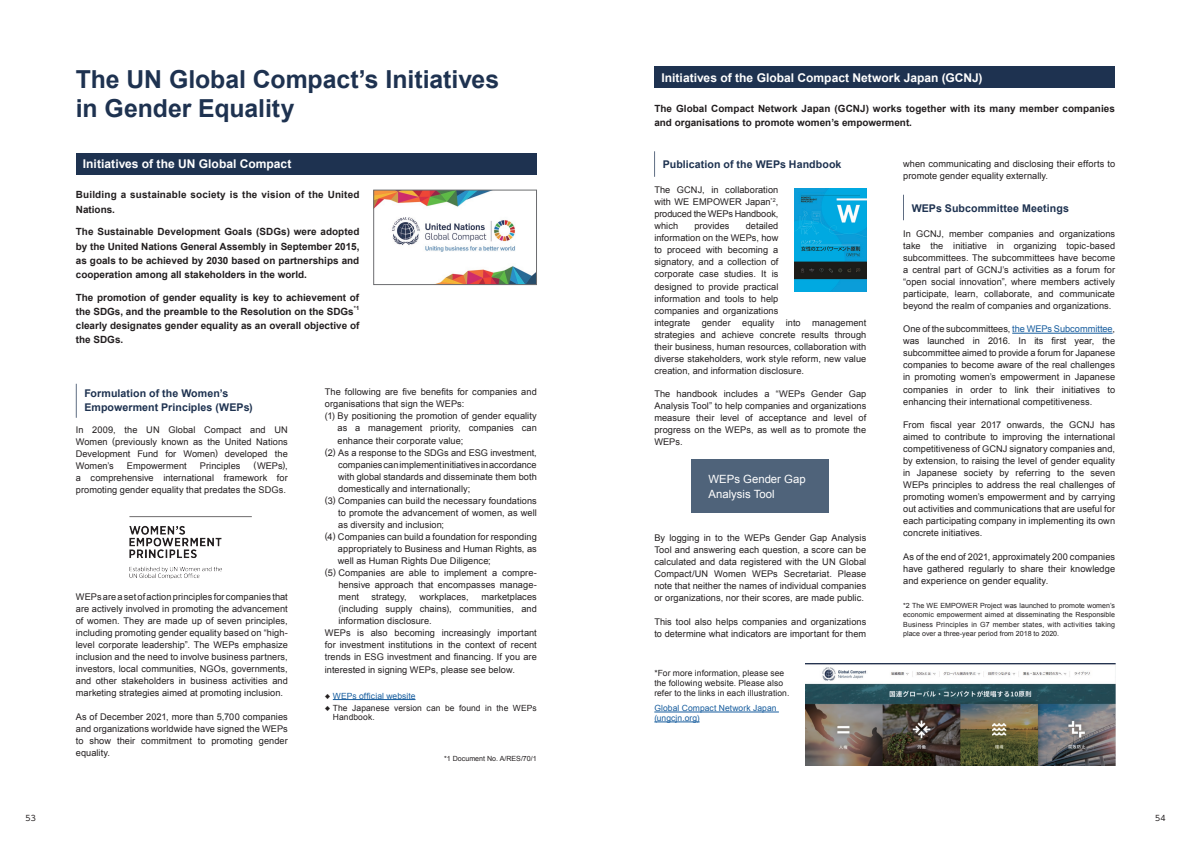
<style>
.page{position:relative;width:1191px;height:842px;background:#fff}
.page>*{position:absolute;margin:0;border:0;box-sizing:border-box;transform-origin:0 0}
.t1{font:700 24.8px/29px "Arial";letter-spacing:-.005em;color:#1e3250}
.t2{font:700 12px "Arial";color:#fff}
.t3{font:11.3px/15.6px "Arial";color:#fff}
.t4{font:700 10.6px/14.2px "Arial";letter-spacing:.005em;color:#1e3250}
.t5{font:700 9.9px/14.2px "Arial";color:#231f20}
.t6{font:9.2px/12.1px "Arial";letter-spacing:.005em;color:#231f20;text-align:justify}
.t7{font:8.5px/9.9px "Arial";letter-spacing:.01em;color:#231f20}
.t8{font:8.5px/12px "Arial";letter-spacing:.01em;color:#231f20;scale:1.3 1}
.t9{font:8.5px/9.9px "Arial";letter-spacing:.01em;color:#175d9e}
.t10{font:7.8px "UD Shin Go Pro";color:#231f20}
.t11{font:7.1px/9.2px "Arial";color:#231f20;text-align:justify}
.t12{font:700 5.8px "Arial";color:#231f20}
.s1{color:#175d9e}
</style>
<div class="page">
<hr style="left:76px;top:384px;width:1px;height:34px;background:#1e3250">
<img style="left:129px;top:516px;width:123px;height:63px">
<hr style="left:333px;top:699px;width:82px;height:1px;background:#175d9e">
<svg style="left:654px;top:151px;width:1px;height:26px"></svg>
<svg style="left:903px;top:195px;width:1px;height:25px"></svg>
<hr style="left:1012px;top:333px;width:100px;height:1px;background:#175d9e">
<img style="left:375px;top:192px;width:159px;height:91px">
<div style="left:373px;top:190px;width:163px;height:95px;border:1px solid #6c6d70"></div>
<div style="left:76px;top:153px;width:460px;height:21px;background:#1e3250"></div>
<div style="left:654px;top:67px;width:461px;height:21px;background:#1e3250"></div>
<img style="left:794px;top:189px;width:72px;height:102px">
<img style="left:805px;top:663px;width:310px;height:102px">
<hr style="left:654px;top:712px;width:125px;height:1px;background:#175d9e">
<hr style="left:654px;top:722px;width:45px;height:1px;background:#175d9e">
<div style="left:691px;top:459px;width:138px;height:54px;background:#4f637a"></div>
<h1 class="t1" style="left:76px;top:66px;width:425px">The UN Global Compact’s Initiatives in Gender Equality</h1>
<h2 class="t2" style="left:83px;top:156px;width:210px">Initiatives of the UN Global Compact</h2>
<p class="t5" style="left:76px;top:188px;width:285px">Building a sustainable society is the vision of the United<br>Nations.</p>
<p class="t5" style="left:76px;top:225px;width:285px;text-align:justify">The Sustainable Development Goals (SDGs) were adopted by the United Nations General Assembly in September 2015, as goals to be achieved by 2030 based on partnerships and cooperation among all stakeholders in the world.</p>
<p class="t5" style="left:76px;top:290px;width:285px">The promotion of gender equality is key to achievement of the SDGs, and the preamble to the Resolution on the SDGs</p>
<p class="t12" style="left:354px;top:304px;width:7px">*1</p>
<p class="t5" style="left:76px;top:319px;width:285px">clearly designates gender equality as an overall objective of the SDGs.</p>
<p class="t4" style="left:84px;top:386px;width:170px">Formulation of the Women’s<br>Empowerment Principles (WEPs)</p>
<p class="t6" style="left:76px;top:423px;width:213px">In 2009, the UN Global Compact and UN Women (previously known as the United Nations Development Fund for Women) developed the Women’s</p>
<p class="t6" style="left:76px;top:460px;width:213px;text-indent:178px">(WEPs), a comprehensive international framework for promoting gender equality that predates the SDGs.</p>
<p class="t6" style="left:127px;top:460px;width:61px">Empowerment</p>
<p class="t6" style="left:200px;top:460px;width:42px">Principles</p>
<p class="t6" style="left:76px;top:591px;width:213px">WEPs are a set of action principles for companies that are actively involved in promoting the advancement of women. They are made up of seven principles, including promoting gender equality based on “high&shy;level corporate leadership”. The WEPs emphasize inclusion and the need to involve business partners, investors, local communities, NGOs, governments, and other stakeholders in business activities and marketing strategies aimed at promoting inclusion.</p>
<p class="t6" style="left:76px;top:710px;width:213px">As of December 2021, more than 5,700 companies and organizations worldwide have signed the WEPs to show their commitment to promoting gender equality.</p>
<p class="t6" style="left:325px;top:386px;width:213px">The following are five benefits for companies and</p>
<p class="t6" style="left:325px;top:398px;width:141px">organisations that sign the WEPs:</p>
<p class="t6" style="left:325px;top:410px;width:213px">(1) By positioning the promotion of gender equality</p>
<p class="t6" style="left:337px;top:422px;width:201px">as a management priority, companies can</p>
<p class="t6" style="left:337px;top:434px;width:127px">enhance their corporate value;</p>
<p class="t6" style="left:325px;top:446px;width:213px">(2) As a response to the SDGs and ESG investment,</p>
<p class="t6" style="left:338px;top:458px;width:200px">companies can implement initiatives in accordance</p>
<p class="t6" style="left:338px;top:470px;width:200px">with global standards and disseminate them both</p>
<p class="t6" style="left:338px;top:482px;width:134px">domestically and internationally;</p>
<p class="t6" style="left:325px;top:495px;width:213px">(3) Companies can build the necessary foundations</p>
<p class="t6" style="left:338px;top:507px;width:200px">to promote the advancement of women, as well</p>
<p class="t6" style="left:338px;top:519px;width:107px">as diversity and inclusion;</p>
<p class="t6" style="left:325px;top:531px;width:213px">(4) Companies can build a foundation for responding</p>
<p class="t6" style="left:338px;top:543px;width:200px">appropriately to Business and Human Rights, as</p>
<p class="t6" style="left:338px;top:555px;width:154px">well as Human Rights Due Diligence;</p>
<p class="t6" style="left:325px;top:567px;width:213px">(5) Companies are able to implement a compre-</p>
<p class="t6" style="left:338px;top:579px;width:200px">hensive approach that encompasses manage-</p>
<p class="t6" style="left:338px;top:591px;width:22px">ment</p>
<p class="t6" style="left:371px;top:591px;width:37px">strategy,</p>
<p class="t6" style="left:419px;top:591px;width:51px">workplaces,</p>
<p class="t6" style="left:481px;top:591px;width:57px">marketplaces</p>
<p class="t6" style="left:338px;top:603px;width:200px">(including supply chains), communities, and</p>
<p class="t6" style="left:338px;top:615px;width:95px">information disclosure.</p>
<p class="t6" style="left:325px;top:627px;width:213px">WEPs is also becoming increasingly important</p>
<p class="t6" style="left:325px;top:639px;width:213px">for investment institutions in the context of recent</p>
<p class="t6" style="left:325px;top:651px;width:213px">trends in ESG investment and financing. If you are</p>
<p class="t6" style="left:325px;top:663px;width:191px">interested in signing WEPs, please see below.</p>
<p class="t8" style="left:325px;top:690px;width:164px">♦ <span class="s1">WEPs official website<br></span>♦ The Japanese version can be found in the WEPs</p>
<p class="t7" style="left:333px;top:712px;width:43px">Handbook.</p>
<p class="t11" style="left:444px;top:754px;width:94px">*1 Document No. A/RES/70/1</p>
<h2 class="t2" style="left:661px;top:69px;width:322px">Initiatives of the Global Compact Network Japan (GCNJ)</h2>
<p class="t5" style="left:654px;top:102px;width:462px">The Global Compact Network Japan (GCNJ) works together with its many member companies and organisations to promote women’s empowerment.</p>
<p class="t4" style="left:663px;top:158px;width:180px">Publication of the WEPs Handbook</p>
<p class="t6" style="left:654px;top:184px;width:126px">The GCNJ, in collaboration with WE EMPOWER Japan<sup>*2</sup>, produced the WEPs Handbook, which</p>
<p class="t6" style="left:654px;top:220px;width:213px;text-align:left;text-indent:91px">detailed<br>information on the WEPs, how<br>to proceed with becoming a<br>signatory, and a collection of<br>corporate case studies. It is<br>designed to provide practical<br>information and tools to help<br>companies and organizations<br>integrate gender equality into management strategies and achieve concrete results through their business, human resources, collaboration with diverse stakeholders, work style reform, new value creation, and information disclosure.</p>
<p class="t6" style="left:654px;top:388px;width:213px">The handbook includes a “WEPs Gender Gap Analysis Tool” to help companies and organizations measure their level of acceptance and level of progress on the WEPs, as well as to promote the WEPs.</p>
<p class="t6" style="left:694px;top:220px;width:37px">provides</p>
<p class="t3" style="left:708px;top:471px;width:99px">WEPs Gender Gap<br>Analysis Tool</p>
<p class="t6" style="left:654px;top:532px;width:213px">By logging in to the WEPs Gender Gap Analysis Tool and answering each question, a score can be calculated and data registered with the UN Global Compact/UN Women WEPs Secretariat. Please note that neither the names of individual companies or organizations, nor their scores, are made public.</p>
<p class="t6" style="left:654px;top:616px;width:213px">This tool also helps companies and organizations to determine what indicators are important for them</p>
<p class="t7" style="left:654px;top:668px;width:137px">*For more information, please see the following website. Please also refer to the links in each illustration.</p>
<p class="t9" style="left:654px;top:703px;width:124px">Global Compact Network Japan (ungcjn.org)</p>
<p class="t6" style="left:903px;top:158px;width:213px">when communicating and disclosing their efforts to promote gender equality externally.</p>
<p class="t4" style="left:911px;top:201px;width:159px">WEPs Subcommittee Meetings</p>
<p class="t6" style="left:903px;top:227px;width:213px">In GCNJ, member companies and organizations take the initiative in organizing topic-based subcommittees. The subcommittees have become a central part of GCNJ’s activities as a forum for “open social innovation”, where members actively participate, learn, collaborate, and communicate beyond the realm of companies and organizations.</p>
<p class="t6" style="left:903px;top:323px;width:213px">One of the subcommittees, <span class="s1">the WEPs Subcommittee</span>, was launched in 2016. In its first year, the subcommittee aimed to provide a forum for Japanese companies to become aware of the real challenges in promoting women’s empowerment in Japanese companies in order to link their initiatives to enhancing their international competitiveness.</p>
<p class="t6" style="left:903px;top:419px;width:213px">From fiscal year 2017 onwards, the GCNJ has aimed to contribute to improving the international competitiveness of GCNJ signatory companies and, by extension, to raising the level of gender equality in Japanese society by referring to the seven WEPs principles to address the real challenges of promoting women’s empowerment and by carrying out activities and communications that are useful for each participating company in implementing its own concrete initiatives.</p>
<p class="t6" style="left:903px;top:551px;width:213px">As of the end of 2021, approximately 200 companies have gathered regularly to share their knowledge and experience on gender equality.</p>
<p class="t11" style="left:903px;top:601px;width:213px">*2 The WE EMPOWER Project was launched to promote women’s economic empowerment aimed at disseminating the Responsible Business Principles in G7 member states, with activities taking place over a three-year period from 2018 to 2020.</p>
<p class="t10" style="left:26px;top:812px;width:12px">53</p>
<p class="t10" style="left:1155px;top:812px;width:12px">54</p>
</div>
